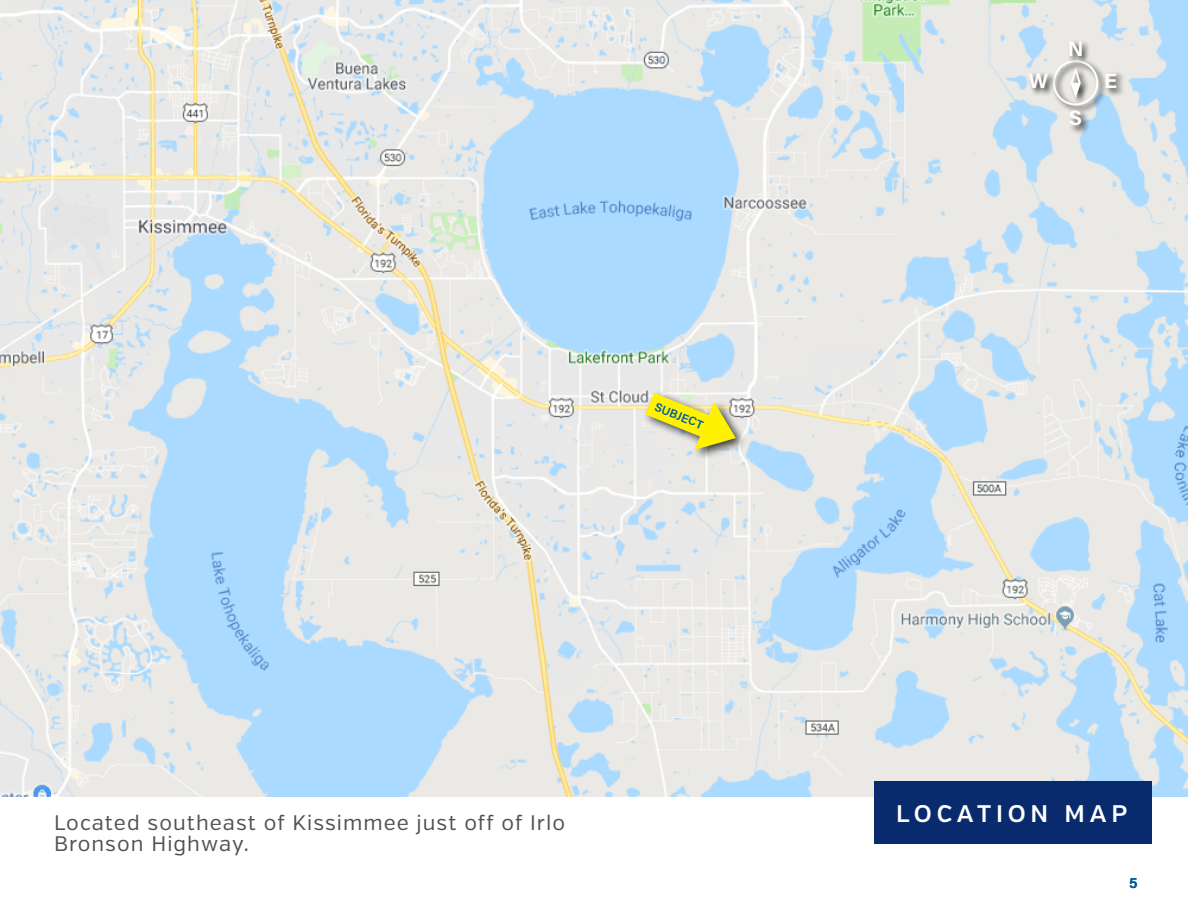
<style>
.page{position:relative;width:1188px;height:918px;background:#fff}
.page>*{position:absolute;margin:0;border:0;box-sizing:border-box;transform-origin:0 0}
.t1{font:600 24px "Verb";letter-spacing:.2em;color:#fff}
.t2{font:21px/21px "Verb";letter-spacing:.05em;color:#525252}
.t3{font:700 21px "Acumin Pro";color:#fefefe}
.t4{font:600 15px "Acumin Pro";color:#005ba2}
.t5{font:600 12px "Acumin Pro";color:#005ba2}
</style>
<div class="page">
<img style="left:0;top:0;width:1188px;height:796px">
<div style="left:875px;top:781px;width:277px;height:63px;background:#092a6d"></div>
<div style="left:1051px;top:58px;width:56px;height:56px;background:#000;opacity:.75"></div>
<svg style="left:1051px;top:58px;width:50px;height:50px;background:#d4d4d2"></svg>
<div style="left:1068px;top:39px;width:23px;height:26px;background:#000;opacity:.75"></div>
<div style="left:1068px;top:109px;width:22px;height:25px;background:#000;opacity:.75"></div>
<div style="left:1105px;top:71px;width:21px;height:27px;background:#000;opacity:.75"></div>
<div style="left:1027px;top:72px;width:30px;height:25px;background:#000;opacity:.75"></div>
<div style="left:642px;top:389px;width:105px;height:72px;background:#000;opacity:.75"></div>
<svg style="left:643px;top:391px;width:96px;height:61px;background:#e3de7e"></svg>
<p class="t5" style="left:658px;top:398px;width:53px;rotate:22deg">SUBJECT</p>
<p class="t2" style="left:54px;top:813px;width:513px">Located southeast of Kissimmee just off of Irlo<br>Bronson Highway.</p>
<p class="t3" style="left:1068px;top:33px;width:17px">N</p>
<p class="t3" style="left:1029px;top:66px;width:21px">W</p>
<p class="t3" style="left:1104px;top:66px;width:14px">E</p>
<p class="t3" style="left:1069px;top:103px;width:15px">S</p>
<p class="t1" style="left:896px;top:799px;width:233px">LOCATION MAP</p>
<p class="t4" style="left:1129px;top:872px;width:10px">5</p>
</div>
